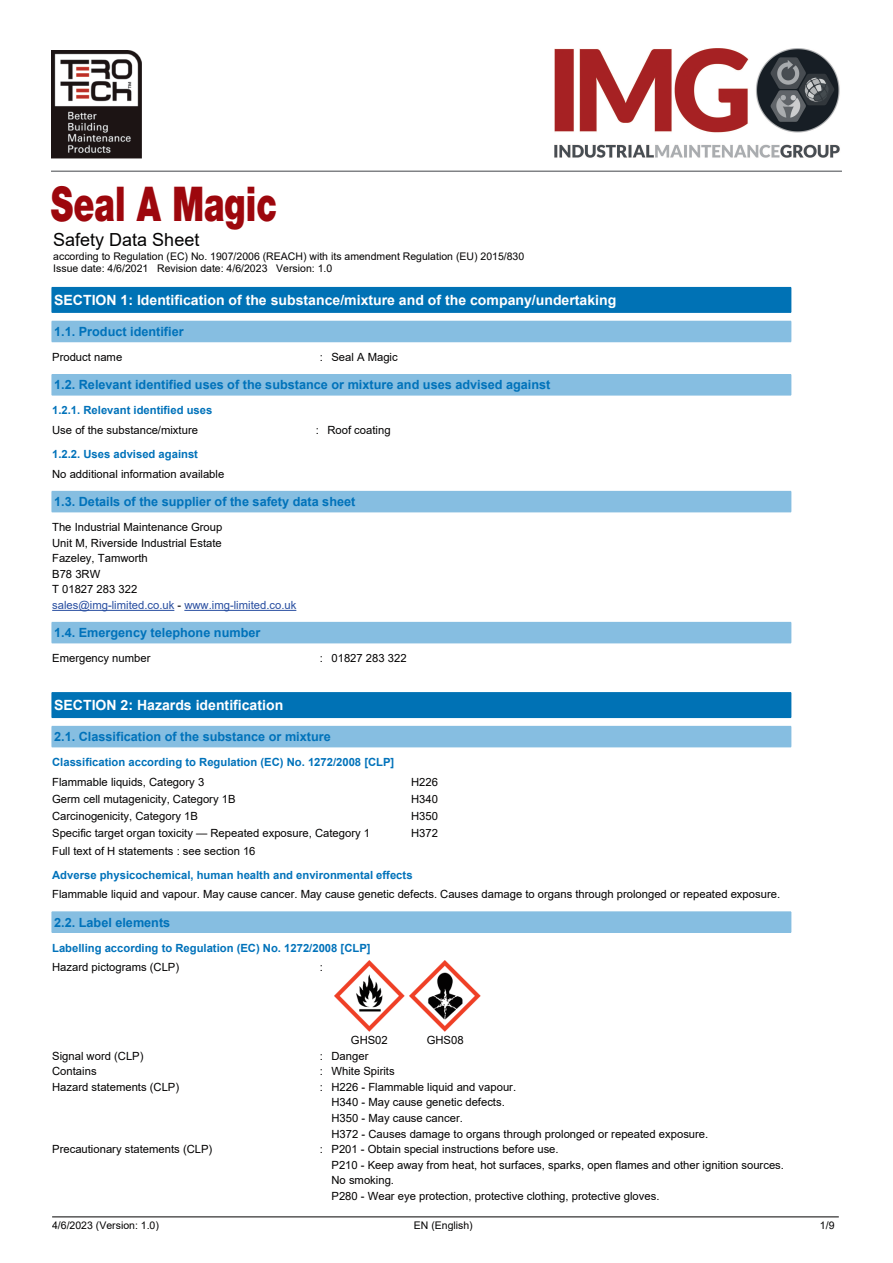
<style>
.page{position:relative;width:893px;height:1263px;background:#fff}
.page>*{position:absolute;margin:0;border:0;box-sizing:border-box;transform-origin:0 0}
.t1{font:900 48px "Helvetica Neue LT Com";color:#9d070d;scale:.7 1}
.t2{font:18px "Arial";color:#030202}
.t3{font:700 14.1px "Arial";color:#fff}
.t4{font:700 12.6px "Arial";color:#0072ba}
.t5{font:11.25px/15.6px "Arial";color:#030202}
.t6{font:700 11.25px "Arial";color:#0072ba}
.t7{font:10.5px/12px "Arial";color:#030202}
.s1{color:#274da0}
</style>
<div class="page">
<div style="left:52px;top:288px;width:739px;height:24px;background:#0072b5"></div>
<svg style="left:791px;top:288px;width:1px;height:24px"></svg>
<hr style="left:52px;top:287px;width:739px;height:1px;background:#0072b5">
<hr style="left:52px;top:312px;width:739px;height:1px;background:#0072b5">
<div style="left:52px;top:321px;width:739px;height:21px;background:#86bee1"></div>
<svg style="left:791px;top:321px;width:1px;height:21px"></svg>
<div style="left:52px;top:375px;width:739px;height:20px;background:#86bee1"></div>
<svg style="left:791px;top:375px;width:1px;height:20px"></svg>
<hr style="left:52px;top:374px;width:739px;height:1px;background:#86bee1">
<hr style="left:52px;top:395px;width:739px;height:1px;background:#86bee1">
<div style="left:52px;top:491px;width:739px;height:21px;background:#86bee1"></div>
<svg style="left:791px;top:491px;width:1px;height:21px"></svg>
<hr style="left:52px;top:512px;width:739px;height:1px;background:#86bee1">
<div style="left:52px;top:622px;width:739px;height:21px;background:#86bee1"></div>
<svg style="left:791px;top:622px;width:1px;height:21px"></svg>
<hr style="left:52px;top:643px;width:739px;height:1px;background:#86bee1">
<div style="left:52px;top:693px;width:739px;height:24px;background:#0072b5"></div>
<svg style="left:791px;top:693px;width:1px;height:24px"></svg>
<hr style="left:52px;top:692px;width:739px;height:1px;background:#0072b5">
<hr style="left:52px;top:717px;width:739px;height:1px;background:#0072b5">
<div style="left:52px;top:726px;width:739px;height:21px;background:#86bee1"></div>
<svg style="left:791px;top:726px;width:1px;height:21px"></svg>
<hr style="left:52px;top:747px;width:739px;height:1px;background:#86bee1">
<div style="left:52px;top:912px;width:739px;height:20px;background:#86bee1"></div>
<svg style="left:791px;top:912px;width:1px;height:20px"></svg>
<hr style="left:52px;top:911px;width:739px;height:1px;background:#86bee1">
<hr style="left:52px;top:932px;width:739px;height:1px;background:#86bee1">
<hr style="left:52px;top:610px;width:122px;height:1px;background:#274da0">
<hr style="left:184px;top:610px;width:112px;height:1px;background:#274da0">
<img style="left:334px;top:961px;width:71px;height:70px">
<img style="left:410px;top:961px;width:70px;height:70px">
<hr style="left:51px;top:170px;width:791px;height:2px;background:#808285">
<img style="left:554px;top:49px;width:286px;height:109px">
<img style="left:51px;top:51px;width:90px;height:107px">
<hr style="left:52px;top:1216px;width:787px;height:1px;background:#030202">
<h1 class="t1" style="left:51px;top:175px;width:324px">Seal A Magic</h1>
<h2 class="t2" style="left:53px;top:230px;width:148px">Safety Data Sheet</h2>
<p class="t7" style="left:53px;top:250px;width:473px">according to Regulation (EC) No. 1907/2006 (REACH) with its amendment Regulation (EU) 2015/830<br>Issue date: 4/6/2021 Revision date: 4/6/2023 Version: 1.0</p>
<p class="t3" style="left:54px;top:292px;width:564px">SECTION 1: Identification of the substance/mixture and of the company/undertaking</p>
<p class="t4" style="left:54px;top:325px;width:131px">1.1. Product identifier</p>
<p class="t5" style="left:52px;top:349px;width:72px">Product name</p>
<p class="t5" style="left:320px;top:349px;width:79px">: Seal A Magic</p>
<p class="t4" style="left:54px;top:378px;width:498px">1.2. Relevant identified uses of the substance or mixture and uses advised against</p>
<p class="t6" style="left:52px;top:404px;width:162px">1.2.1. Relevant identified uses</p>
<p class="t5" style="left:52px;top:422px;width:147px">Use of the substance/mixture</p>
<p class="t5" style="left:316px;top:422px;width:76px">: Roof coating</p>
<p class="t6" style="left:52px;top:448px;width:147px">1.2.2. Uses advised against</p>
<p class="t5" style="left:52px;top:466px;width:174px">No additional information available</p>
<p class="t4" style="left:54px;top:495px;width:303px">1.3. Details of the supplier of the safety data sheet</p>
<p class="t5" style="left:52px;top:519px;width:246px">The Industrial Maintenance Group<br>Unit M, Riverside Industrial Estate<br>Fazeley, Tamworth<br>B78 3RW<br>T 01827 283 322<br><span class="s1">sales@img-limited.co.uk</span> - <span class="s1">www.img-limited.co.uk</span></p>
<p class="t4" style="left:54px;top:626px;width:208px">1.4. Emergency telephone number</p>
<p class="t5" style="left:52px;top:650px;width:100px">Emergency number</p>
<p class="t5" style="left:320px;top:650px;width:88px">: 01827 283 322</p>
<p class="t3" style="left:54px;top:697px;width:231px">SECTION 2: Hazards identification</p>
<p class="t4" style="left:54px;top:730px;width:278px">2.1. Classification of the substance or mixture</p>
<p class="t6" style="left:52px;top:756px;width:344px">Classification according to Regulation (EC) No. 1272/2008 [CLP]</p>
<p class="t5" style="left:52px;top:774px;width:154px">Flammable liquids, Category 3</p>
<p class="t5" style="left:411px;top:774px;width:28px">H226</p>
<p class="t5" style="left:52px;top:791px;width:185px">Germ cell mutagenicity, Category 1B</p>
<p class="t5" style="left:411px;top:791px;width:28px">H340</p>
<p class="t5" style="left:52px;top:808px;width:147px">Carcinogenicity, Category 1B</p>
<p class="t5" style="left:411px;top:808px;width:28px">H350</p>
<p class="t5" style="left:52px;top:826px;width:319px">Specific target organ toxicity — Repeated exposure, Category 1</p>
<p class="t5" style="left:411px;top:826px;width:28px">H372</p>
<p class="t5" style="left:52px;top:843px;width:205px">Full text of H statements : see section 16</p>
<p class="t6" style="left:52px;top:868px;width:362px">Adverse physicochemical, human health and environmental effects</p>
<p class="t5" style="left:52px;top:886px;width:729px">Flammable liquid and vapour. May cause cancer. May cause genetic defects. Causes damage to organs through prolonged or repeated exposure.</p>
<p class="t4" style="left:54px;top:915px;width:118px">2.2. Label elements</p>
<p class="t6" style="left:52px;top:941px;width:320px">Labelling according to Regulation (EC) No. 1272/2008 [CLP]</p>
<p class="t5" style="left:52px;top:960px;width:129px">Hazard pictograms (CLP)</p>
<p class="t5" style="left:320px;top:960px;width:5px">:</p>
<p class="t5" style="left:351px;top:1032px;width:38px">GHS02</p>
<p class="t5" style="left:427px;top:1032px;width:38px">GHS08</p>
<p class="t5" style="left:52px;top:1048px;width:93px">Signal word (CLP)</p>
<p class="t5" style="left:320px;top:1048px;width:50px">: Danger</p>
<p class="t5" style="left:52px;top:1064px;width:46px">Contains</p>
<p class="t5" style="left:320px;top:1064px;width:76px">: White Spirits</p>
<p class="t5" style="left:52px;top:1079px;width:129px">Hazard statements (CLP)</p>
<p class="t5" style="left:331px;top:1079px;width:378px;text-indent:-12px">: H226 - Flammable liquid and vapour.<br>H340 - May cause genetic defects.<br>H350 - May cause cancer.<br>H372 - Causes damage to organs through prolonged or repeated exposure.</p>
<p class="t5" style="left:52px;top:1141px;width:162px">Precautionary statements (CLP)</p>
<p class="t5" style="left:331px;top:1141px;width:454px;text-indent:-12px">: P201 - Obtain special instructions before use.<br>P210 - Keep away from heat, hot surfaces, sparks, open flames and other ignition sources.<br>No smoking.<br>P280 - Wear eye protection, protective clothing, protective gloves.</p>
<p class="t7" style="left:52px;top:1219px;width:108px">4/6/2023 (Version: 1.0)</p>
<p class="t7" style="left:414px;top:1219px;width:60px">EN (English)</p>
<p class="t7" style="left:820px;top:1219px;width:16px">1/9</p>
</div>
